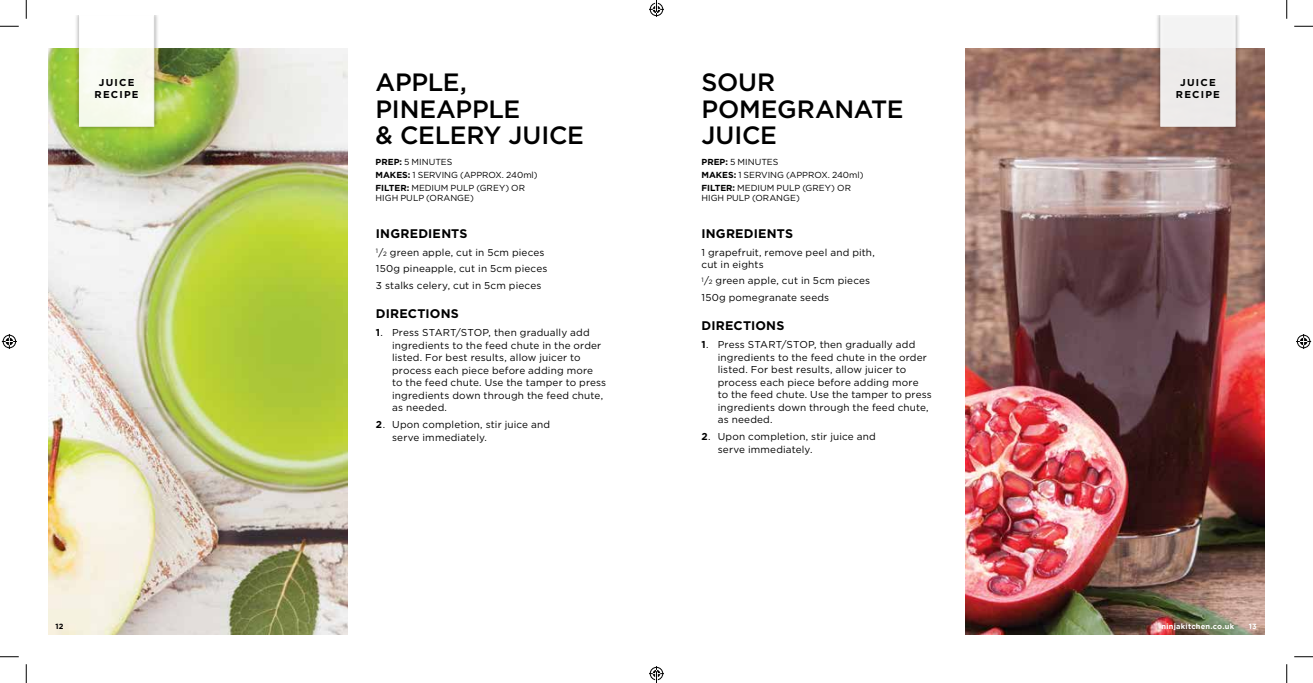
<style>
.page{position:relative;width:1313px;height:683px;background:#fff}
.page>*{position:absolute;margin:0;border:0;box-sizing:border-box;transform-origin:0 0}
.t1{font:500 25px/26.2px "Gotham";letter-spacing:-.01em;color:#000}
.t2{font:700 12.5px "Gotham";letter-spacing:.015em;color:#000}
.t3{font:10px/12.5px "Gotham";letter-spacing:.015em;color:#000}
.t4{font:700 10px/12px "Gotham";letter-spacing:.12em;color:#000;text-align:center}
.t5{font:8.75px/12.8px "Gotham";color:#000}
.t6{font:700 7.5px "Gotham";letter-spacing:.03em;color:#fff}
.t7{font:700 7.5px "Gotham";color:#000}
.s1{font-weight:700}
.s2{font-size:6.25px}
</style>
<div class="page">
<img style="left:49px;top:49px;width:298px;height:585px">
<img style="left:966px;top:49px;width:298px;height:585px">
<div style="left:74px;top:16px;width:85px;height:116px;background:#000;opacity:.5"></div>
<svg style="left:79px;top:16px;width:75px;height:110px"></svg>
<div style="left:1155px;top:16px;width:85px;height:116px;background:#000;opacity:.5"></div>
<svg style="left:1160px;top:16px;width:75px;height:110px"></svg>
<svg style="left:0;top:25px;width:19px;height:2px"></svg>
<svg style="left:1294px;top:25px;width:18px;height:2px"></svg>
<svg style="left:0;top:656px;width:19px;height:1px"></svg>
<svg style="left:1294px;top:656px;width:18px;height:1px"></svg>
<svg style="left:25px;top:0;width:2px;height:19px"></svg>
<svg style="left:25px;top:664px;width:2px;height:18px"></svg>
<svg style="left:1286px;top:0;width:1px;height:19px"></svg>
<svg style="left:1286px;top:664px;width:1px;height:18px"></svg>
<svg style="left:2px;top:334px;width:15px;height:15px"></svg>
<svg style="left:1296px;top:334px;width:15px;height:15px"></svg>
<svg style="left:649px;top:0;width:15px;height:17px"></svg>
<svg style="left:649px;top:666px;width:15px;height:16px"></svg>
<h1 class="t1" style="left:701px;top:69px;width:203px">SOUR<br>POMEGRANATE<br>JUICE</h1>
<p class="t5" style="left:701px;top:156px;width:163px"><span class="s1">PREP:</span> 5 MINUTES<br><span class="s1">MAKES:</span> 1 SERVING (APPROX. 240ml)<br><span class="s1">FILTER:</span> MEDIUM PULP (GREY) OR</p>
<p class="t5" style="left:701px;top:191px;width:100px">HIGH PULP (ORANGE)</p>
<h1 class="t1" style="left:375px;top:69px;width:210px">APPLE,<br>PINEAPPLE<br>&amp; CELERY JUICE</h1>
<p class="t5" style="left:375px;top:156px;width:163px"><span class="s1">PREP:</span> 5 MINUTES<br><span class="s1">MAKES:</span> 1 SERVING (APPROX. 240ml)<br><span class="s1">FILTER:</span> MEDIUM PULP (GREY) OR</p>
<p class="t5" style="left:375px;top:191px;width:100px">HIGH PULP (ORANGE)</p>
<p class="t4" style="left:95px;top:76px;width:46px">JUICE<br>RECIPE</p>
<p class="t4" style="left:1175px;top:76px;width:46px">JUICE<br>RECIPE</p>
<p class="t2" style="left:376px;top:226px;width:93px">INGREDIENTS</p>
<p class="t3" style="left:376px;top:244px;width:173px;line-height:16.4px"><sup>1</sup>/<span class="s2">2</span> green apple, cut in 5cm pieces<br>150g pineapple, cut in 5cm pieces<br>3 stalks celery, cut in 5cm pieces</p>
<p class="t2" style="left:376px;top:305px;width:84px">DIRECTIONS</p>
<p class="t3" style="left:392px;top:326px;width:216px;text-indent:-16px"><span class="s1">1</span>. Press START/STOP, then gradually add ingredients to the feed chute in the order listed. For best results, allow juicer to process each piece before adding more<br>to the feed chute. Use the tamper to press ingredients down through the feed chute, as needed.</p>
<p class="t3" style="left:392px;top:418px;width:160px;text-indent:-16px"><span class="s1">2</span>. Upon completion, stir juice and serve immediately.</p>
<p class="t2" style="left:701px;top:226px;width:93px">INGREDIENTS</p>
<p class="t3" style="left:701px;top:246px;width:175px;line-height:11.9px">1 grapefruit, remove peel and pith, cut in eights</p>
<p class="t3" style="left:701px;top:272px;width:170px;line-height:16.4px"><sup>1</sup>/<span class="s2">2</span> green apple, cut in 5cm pieces<br>150g pomegranate seeds</p>
<p class="t2" style="left:701px;top:317px;width:84px">DIRECTIONS</p>
<p class="t3" style="left:718px;top:338px;width:216px;text-indent:-16px"><span class="s1">1</span>. Press START/STOP, then gradually add ingredients to the feed chute in the order listed. For best results, allow juicer to process each piece before adding more<br>to the feed chute. Use the tamper to press ingredients down through the feed chute, as needed.</p>
<p class="t3" style="left:718px;top:430px;width:160px;text-indent:-16px"><span class="s1">2</span>. Upon completion, stir juice and serve immediately.</p>
<p class="t7" style="left:55px;top:621px;width:10px">12</p>
<p class="t6" style="left:1161px;top:621px;width:74px">ninjakitchen.co.uk</p>
<p class="t6" style="left:1248px;top:621px;width:9px">13</p>
</div>
